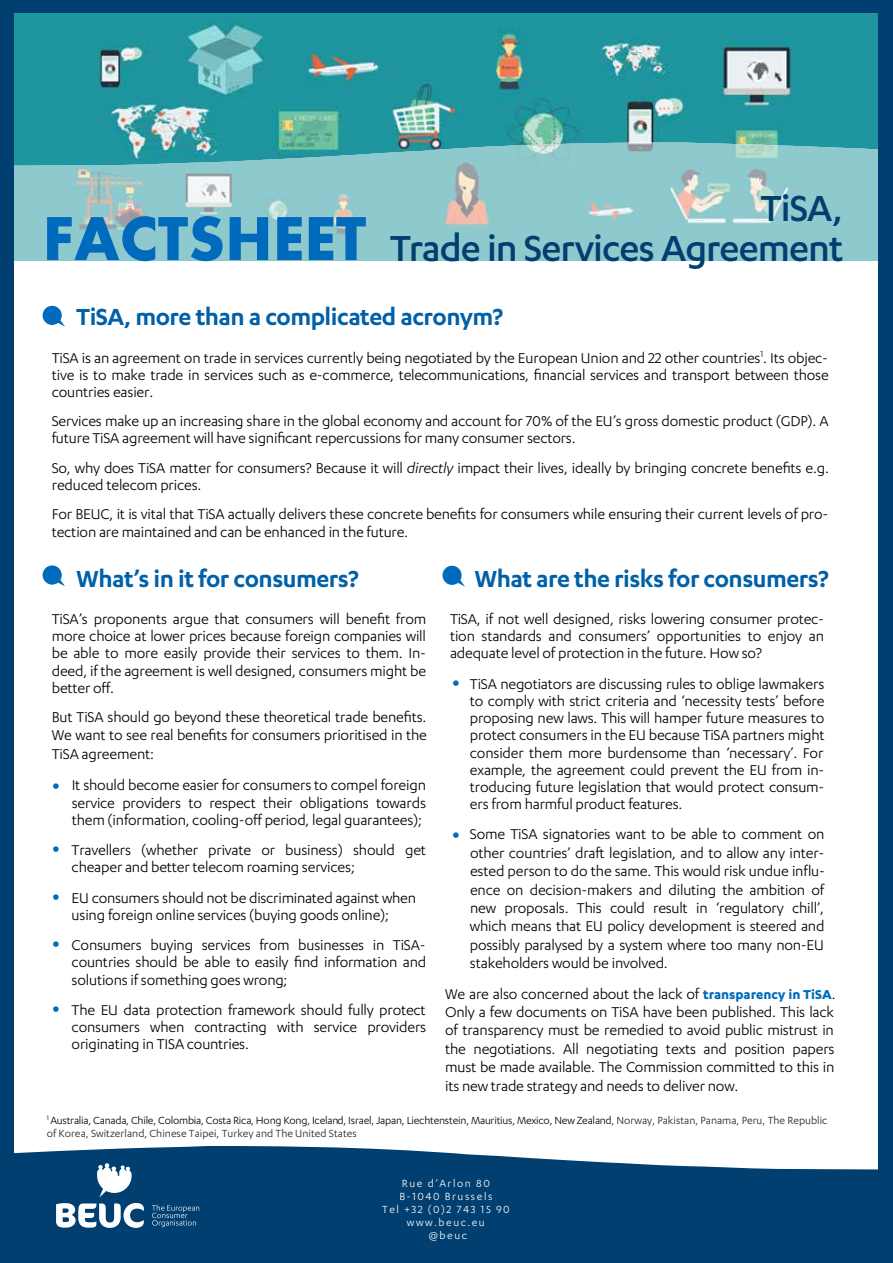
<style>
.page{position:relative;width:893px;height:1263px;background:#fff}
.page>*{position:absolute;margin:0;border:0;box-sizing:border-box;transform-origin:0 0}
.t1{font:500 42px/39.2px "Karbon";letter-spacing:-.025em;color:#003f6f;text-align:right}
.t2{font:600 27px "Karbon";letter-spacing:-.02em;color:#0060a8}
.t3{font:700 22.5px/47.4px "Karbon";color:#006bba;text-align:justify}
.t4{font:16.5px/17.2px "Karbon";letter-spacing:-.01em;color:#000;text-align:justify}
.t5{font:12px/12.5px "Karbon";letter-spacing:-.015em;color:#000}
.t6{font:12px/13px "Karbon";letter-spacing:.125em;color:#fff;text-align:center}
.s1{font-family:"Aharoni";font-weight:700;font-size:64.5px;color:#006bbc}
.s2{font-style:italic}
.s3{font-weight:700;font-size:15px;color:#006bbc}
.s4{color:#222}
</style>
<div class="page">
<img style="left:14px;top:12px;width:864px;height:131px">
<img style="left:14px;top:143px;width:864px;height:118px">
<svg style="left:14px;top:1146px;width:864px;height:117px;background:#16507b"></svg>
<div style="left:0;top:0;width:14px;height:1263px;background:#003f6f"></div>
<div style="left:878px;top:0;width:14px;height:1263px;background:#003f6f"></div>
<div style="left:0;top:0;width:892px;height:12px;background:#003f6f"></div>
<svg style="left:43px;top:306px;width:22px;height:21px"></svg>
<svg style="left:43px;top:565px;width:22px;height:21px"></svg>
<svg style="left:442px;top:566px;width:23px;height:21px"></svg>
<svg style="left:56px;top:1203px;width:88px;height:25px"></svg>
<svg style="left:152px;top:1205px;width:47px;height:22px"></svg>
<svg style="left:97px;top:1163px;width:35px;height:34px"></svg>
<p class="t1" style="left:43px;top:188px;width:802px">TiSA,<br><span class="s1">FACTSHEET</span> Trade in Services Agreement</p>
<p class="t2" style="left:76px;top:302px;width:428px">TiSA, more than a complicated acronym?</p>
<p class="t4" style="left:52px;top:348px;width:778px">TiSA is an agreement on trade in services currently being negotiated by the European Union and 22 other countries<sup>1</sup>. Its objec&shy;tive is to make trade in services such as e-commerce, telecommunications, financial services and transport between those countries easier.</p>
<p class="t4" style="left:52px;top:412px;width:778px">Services make up an increasing share in the global economy and account for 70% of the EU’s gross domestic product (GDP). A future TiSA agreement will have significant repercussions for many consumer sectors.</p>
<p class="t4" style="left:52px;top:458px;width:778px">So, why does TiSA matter for consumers? Because it will <span class="s2">directly</span> impact their lives, ideally by bringing concrete benefits e.g. reduced telecom prices.</p>
<p class="t4" style="left:52px;top:504px;width:778px;line-height:18.3px">For BEUC, it is vital that TiSA actually delivers these concrete benefits for consumers while ensuring their current levels of pro&shy;tection are maintained and can be enhanced in the future.</p>
<p class="t2" style="left:474px;top:563px;width:356px">What are the risks for consumers?</p>
<p class="t4" style="left:450px;top:610px;width:375px">TiSA, if not well designed, risks lowering consumer protec&shy;tion standards and consumers’ opportunities to enjoy an adequate level of protection in the future. How so?</p>
<p class="t4" style="left:470px;top:675px;width:356px">TiSA negotiators are discussing rules to oblige lawmakers to comply with strict criteria and ‘necessity tests’ before proposing new laws. This will hamper future measures to protect consumers in the EU because TiSA partners might consider them more burdensome than ‘necessary’. For example, the agreement could prevent the EU from in&shy;troducing future legislation that would protect consum&shy;ers from harmful product features.</p>
<p class="t4" style="left:470px;top:825px;width:356px;line-height:18.5px">Some TiSA signatories want to be able to comment on other countries’ draft legislation, and to allow any inter&shy;ested person to do the same. This would risk undue influ&shy;ence on decision-makers and diluting the ambition of new proposals. This could result in ‘regulatory chill’, which means that EU policy development is steered and possibly paralysed by a system where too many non-EU stakeholders would be involved.</p>
<p class="t4" style="left:445px;top:984px;width:392px;line-height:18.5px">We are also concerned about the lack of <span class="s3">transparency in TiSA</span>.<br>Only a few documents on TiSA have been published. This lack of transparency must be remedied to avoid public mistrust in the negotiations. All negotiating texts and position papers must be made available. The Commission committed to this in its new trade strategy and needs to deliver now.</p>
<p class="t5" style="left:47px;top:1114px;width:782px"><sup>1</sup> Australia, Canada, Chile, Colombia, Costa Rica, Hong Kong, Iceland, Israel, Japan, Liechtenstein, Mauritius, Mexico, New Zealand<span class="s4">, Norway, Pakistan, Panama, Peru, The Republic of Korea, Switzerland, Chinese Taipei, Turkey and The United States</span></p>
<p class="t2" style="left:76px;top:563px;width:284px">What’s in it for consumers?</p>
<p class="t4" style="left:52px;top:610px;width:376px">TiSA’s proponents argue that consumers will benefit from more choice at lower prices because foreign companies will be able to more easily provide their services to them. In&shy;deed, if the agreement is well designed, consumers might be better off.</p>
<p class="t4" style="left:52px;top:707px;width:376px;line-height:18.5px">But TiSA should go beyond these theoretical trade benefits.<br>We want to see real benefits for consumers prioritised in the TiSA agreement:</p>
<p class="t4" style="left:72px;top:776px;width:356px">It should become easier for consumers to compel foreign service providers to respect their obligations towards them (information, cooling-off period, legal guarantees);</p>
<p class="t4" style="left:72px;top:841px;width:356px">Travellers (whether private or business) should get cheaper and better telecom roaming services;</p>
<p class="t4" style="left:72px;top:889px;width:346px">EU consumers should not be discriminated against when using foreign online services (buying goods online);</p>
<p class="t4" style="left:72px;top:936px;width:356px">Consumers buying services from businesses in TiSA&shy;countries should be able to easily find information and solutions if something goes wrong;</p>
<p class="t4" style="left:72px;top:1001px;width:356px">The EU data protection framework should fully protect consumers when contracting with service providers originating in TISA countries.</p>
<p class="t3" style="left:452px;top:657px;width:9px">•</p>
<p class="t3" style="left:52px;top:761px;width:9px">•</p>
<p class="t3" style="left:452px;top:810px;width:9px">•</p>
<p class="t3" style="left:52px;top:824px;width:9px">• • •</p>
<p class="t3" style="left:52px;top:984px;width:9px">•</p>
<p class="t6" style="left:382px;top:1176px;width:129px">Rue d’Arlon 80<br>B-1040 Brussels<br>Tel +32 (0)2 743 15 90 www.beuc.eu<br>@beuc</p>
</div>
